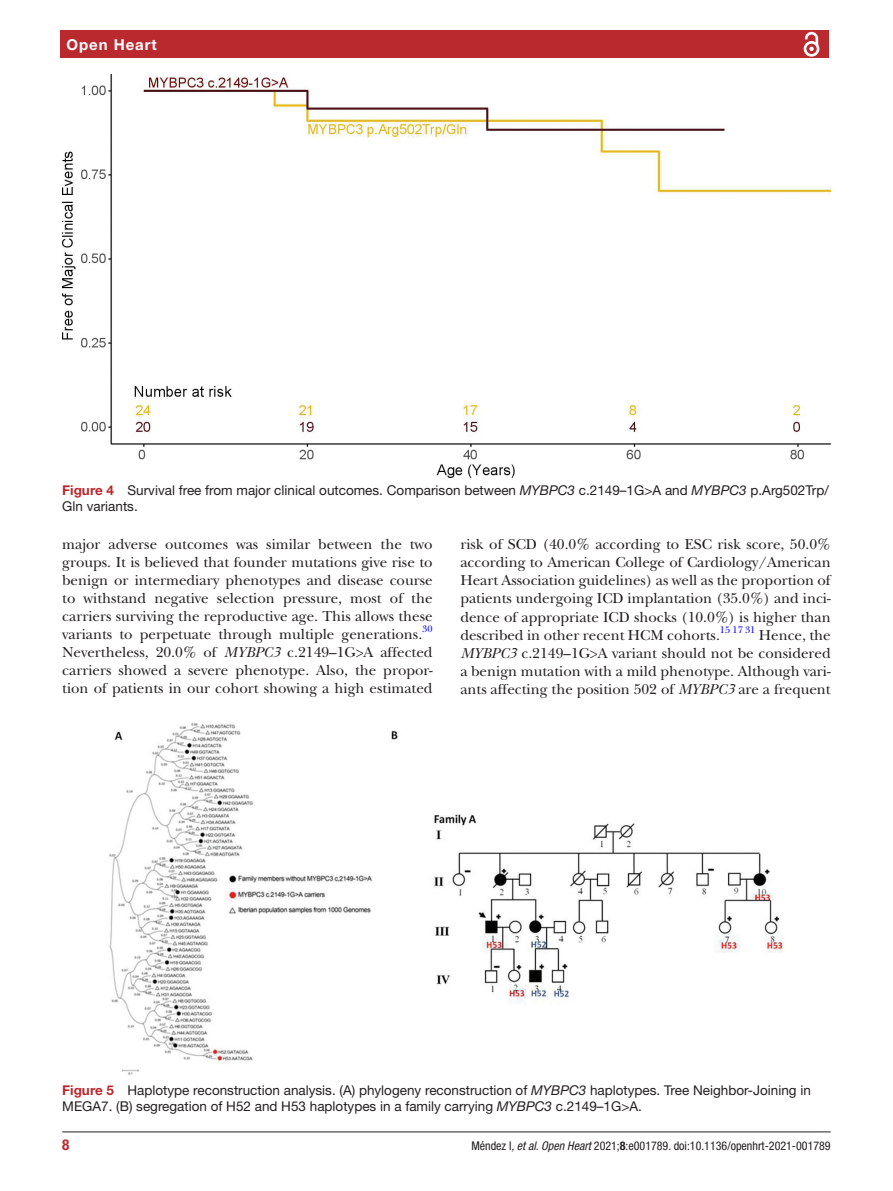
<style>
.page{position:relative;width:893px;height:1191px;background:#fff}
.page>*{position:absolute;margin:0;border:0;box-sizing:border-box;transform-origin:0 0}
.t1{font:15px/18.1px "New Baskerville";color:#231f20;text-align:justify}
.t2{font:700 15px "Helvetica Neue LT Std";letter-spacing:.065em;color:#fff}
.t3{font:700 condensed 15px "Helvetica Neue LT Std";color:#b9292e}
.t4{font:13.5px/16.2px "Helvetica Neue LT Std";color:#231f20}
.t5{font:condensed 12px "Helvetica Neue LT Std";color:#231f20}
.t6{font:9.9px "New Baskerville";color:#00f}
.s1{font-weight:700;color:#b9292e}
.s2{font-style:italic}
.s3{font-weight:700}
</style>
<div class="page">
<div style="left:61px;top:31px;width:768px;height:27px;background:#b9292e"></div>
<hr style="left:62px;top:1131px;width:769px;height:1px;background:#231f20">
<svg style="left:803px;top:31px;width:17px;height:26px"></svg>
<img style="left:62px;top:74px;width:768px;height:403px">
<img style="left:109px;top:722px;width:674px;height:353px">
<p class="t2" style="left:66px;top:35px;width:92px">Open Heart</p>
<p class="t4" style="left:62px;top:482px;width:768px"><span class="s1">Figure 4</span> Survival free from major clinical outcomes. Comparison between <span class="s2">MYBPC3</span> c.2149–1G&gt;A and <span class="s2">MYBPC3</span> p.Arg502Trp/<br>Gln variants.</p>
<p class="t1" style="left:62px;top:535px;width:372px">major adverse outcomes was similar between the two groups. It is believed that founder mutations give rise to benign or intermediary phenotypes and disease course to withstand negative selection pressure, most of the carriers surviving the reproductive age. This allows these variants to perpetuate through multiple generations.</p>
<p class="t6" style="left:422px;top:623px;width:12px">30</p>
<p class="t1" style="left:62px;top:643px;width:372px">Nevertheless, 20.0% of <span class="s2">MYBPC3</span> c.2149–1G&gt;A affected carriers showed a severe phenotype. Also, the propor&shy;tion of patients in our cohort showing a high estimated</p>
<p class="t1" style="left:460px;top:535px;width:372px">risk of SCD (40.0% according to ESC risk score, 50.0% according to American College of Cardiology/American Heart Association guidelines) as well as the proportion of patients undergoing ICD implantation (35.0%) and inci&shy;dence of appropriate ICD shocks (10.0%) is higher than described in other recent HCM cohorts.</p>
<p class="t6" style="left:720px;top:624px;width:37px">15 17 31</p>
<p class="t1" style="left:460px;top:626px;width:372px;text-indent:299px">Hence, the <span class="s2">MYBPC3</span> c.2149–1G&gt;A variant should not be considered a benign mutation with a mild phenotype. Although vari&shy;ants affecting the position 502 of <span class="s2">MYBPC3</span> are a frequent</p>
<p class="t4" style="left:62px;top:1081px;width:750px"><span class="s1">Figure 5</span> Haplotype reconstruction analysis. (A) phylogeny reconstruction of <span class="s2">MYBPC3</span> haplotypes. Tree Neighbor-Joining in<br>MEGA7. (B) segregation of H52 and H53 haplotypes in a family carrying <span class="s2">MYBPC3</span> c.2149–1G&gt;A.</p>
<p class="t3" style="left:62px;top:1135px;width:9px">8</p>
<p class="t5" style="left:471px;top:1139px;width:361px">Méndez I<span class="s2">, et al. Open Heart</span> 2021;<span class="s3">8</span>:e001789. doi:10.1136/openhrt-2021-001789</p>
</div>
